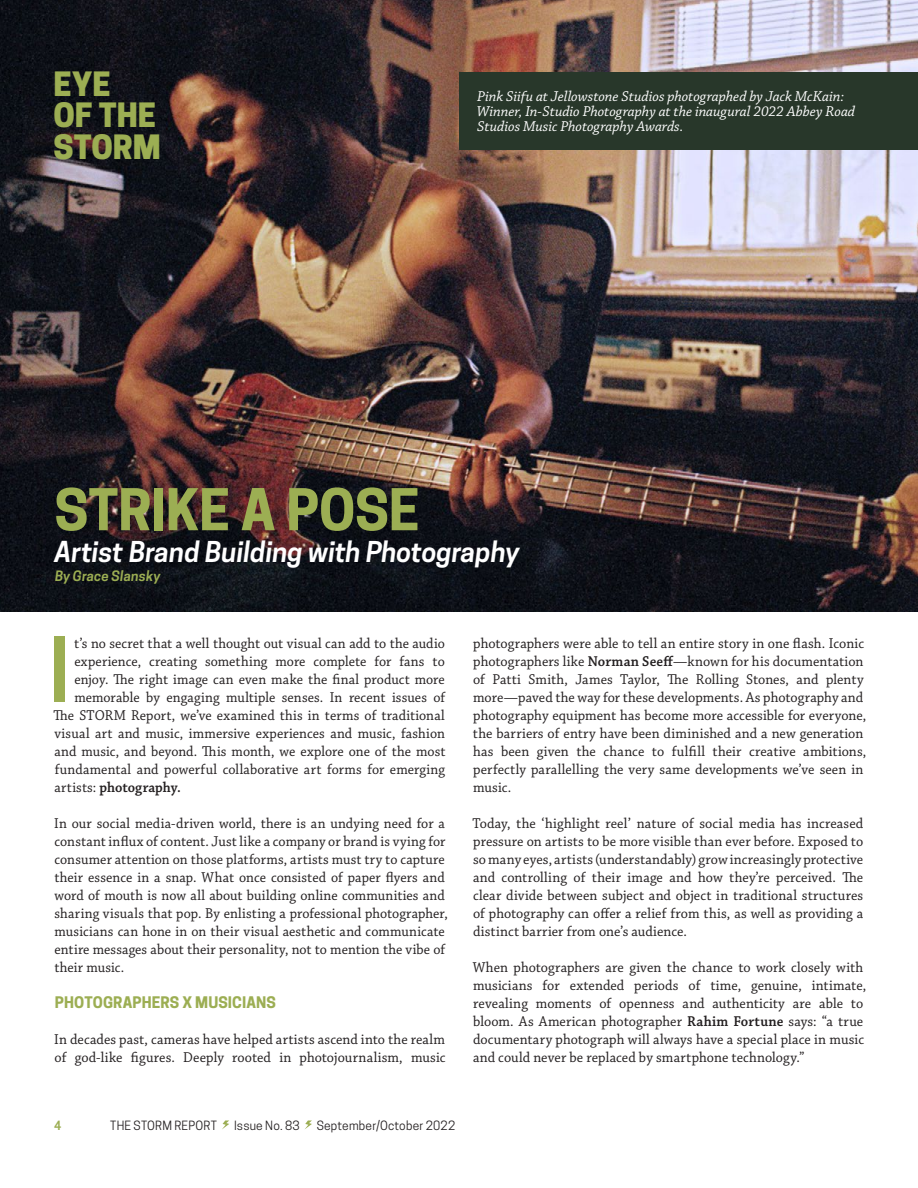
<style>
.page{position:relative;width:918px;height:1188px;background:#fff}
.page>*{position:absolute;margin:0;border:0;box-sizing:border-box;transform-origin:0 0}
.t1{font:600 84.3px "Cooper Hewitt";color:#9cae53;scale:.94 1}
.t2{font:700 54px "Cooper Hewitt";letter-spacing:-.005em;color:#9cae53}
.t3{font:800 31.5px/31.5px "Cooper Hewitt";letter-spacing:-.005em;color:#9cae53}
.t4{font:italic 600 27px "Cooper Hewitt";letter-spacing:-.005em;color:#fff}
.t5{font:15px/18px "Chaparral Pro";letter-spacing:.005em;color:#231f20;scale:.95 1}
.t6{font:15px/18px "Chaparral Pro";letter-spacing:.005em;color:#231f20;scale:.94 1}
.t7{font:italic 15px/15px "Chaparral Pro";color:#fff}
.t8{font:700 15px "Cooper Hewitt";letter-spacing:.005em;color:#9cae53}
.t9{font:600 15px "Chaparral Pro";color:#231f20;scale:.94 1}
.t10{font:italic 600 13.5px "Cooper Hewitt";letter-spacing:.01em;color:#9cae53}
.t11{font:12px "Cooper Hewitt";letter-spacing:.02em;color:#231f20}
.t12{font:600 12px "Cooper Hewitt";color:#9cae53}
.s1{font-weight:400}
.s2{font-weight:600}
</style>
<div class="page">
<img style="left:0;top:0;width:918px;height:612px">
<svg style="left:222px;top:1120px;width:7px;height:9px"></svg>
<svg style="left:305px;top:1120px;width:7px;height:9px"></svg>
<div style="left:459px;top:72px;width:459px;height:77px;background:#28372a"></div>
<h3 class="t3" style="left:54px;top:68px;width:109px">EYE<br>OF THE<br>STORM</h3>
<p class="t7" style="left:477px;top:89px;width:380px">Pink Siifu at Jellowstone Studios photographed by Jack McKain:<br>Winner, In-Studio Photography at the inaugural 2022 Abbey Road<br>Studios Music Photography Awards.</p>
<h2 class="t2" style="left:54px;top:478px;width:367px">STRIKE A POSE</h2>
<h3 class="t4" style="left:55px;top:536px;width:467px">Artist Brand Building with Photography</h3>
<p class="t10" style="left:55px;top:568px;width:107px">By Grace Slansky</p>
<h1 class="t1" style="left:49px;top:621px;width:24px">I</h1>
<p class="t6" style="left:74px;top:635px;width:396px">t’s no secret that a well thought out visual can add to the audio</p>
<p class="t6" style="left:74px;top:653px;width:396px">experience, creating something more complete for fans to</p>
<p class="t6" style="left:74px;top:671px;width:396px">enjoy. The right image can even make the final product more</p>
<p class="t6" style="left:74px;top:689px;width:396px">memorable by engaging multiple senses. In recent issues of</p>
<p class="t6" style="left:54px;top:707px;width:418px">The STORM Report, we’ve examined this in terms of traditional</p>
<p class="t6" style="left:54px;top:725px;width:417px">visual art and music, immersive experiences and music, fashion</p>
<p class="t6" style="left:55px;top:743px;width:417px">and music, and beyond. This month, we explore one of the most</p>
<p class="t6" style="left:55px;top:761px;width:417px">fundamental and powerful collaborative art forms for emerging</p>
<p class="t9" style="left:55px;top:779px;width:136px"><span class="s1">artists:</span> photography.</p>
<p class="t6" style="left:54px;top:815px;width:420px">In our social media-driven world, there is an undying need for a constant influx of content. Just like a company or brand is vying for consumer attention on those platforms, artists must try to capture their essence in a snap. What once consisted of paper flyers and word of mouth is now all about building online communities and sharing visuals that pop. By enlisting a professional photographer, musicians can hone in on their visual aesthetic and communicate entire messages about their personality, not to mention the vibe of their music.</p>
<p class="t8" style="left:55px;top:993px;width:223px">PHOTOGRAPHERS X MUSICIANS</p>
<p class="t5" style="left:54px;top:1031px;width:413px">In decades past, cameras have helped artists ascend into the realm of god-like figures. Deeply rooted in photojournalism, music</p>
<p class="t5" style="left:473px;top:635px;width:416px">photographers were able to tell an entire story in one flash. Iconic photographers like <span class="s2">Norman Seeff</span>—known for his documentation of Patti Smith, James Taylor, The Rolling Stones, and plenty more—paved the way for these developments. As photography and photography equipment has become more accessible for everyone, the barriers of entry have been diminished and a new generation has been given the chance to fulfill their creative ambitions, perfectly parallelling the very same developments we’ve seen in music.</p>
<p class="t5" style="left:473px;top:815px;width:413px;text-align:justify">Today, the ‘highlight reel’ nature of social media has increased pressure on artists to be more visible than ever before. Exposed to so many eyes, artists (understandably) grow increasingly protective and controlling of their image and how they’re perceived. The clear divide between subject and object in traditional structures of photography can offer a relief from this, as well as providing a distinct barrier from one’s audience.</p>
<p class="t5" style="left:473px;top:959px;width:416px">When photographers are given the chance to work closely with musicians for extended periods of time, genuine, intimate, revealing moments of openness and authenticity are able to bloom. As American photographer <span class="s2">Rahim Fortune</span> says: “a true documentary photograph will always have a special place in music and could never be replaced by smartphone technology.”</p>
<p class="t12" style="left:54px;top:1118px;width:9px">4</p>
<p class="t11" style="left:110px;top:1118px;width:108px">THE STORM REPORT</p>
<p class="t11" style="left:234px;top:1118px;width:67px">Issue No. 83</p>
<p class="t11" style="left:317px;top:1118px;width:140px">September/October 2022</p>
</div>
